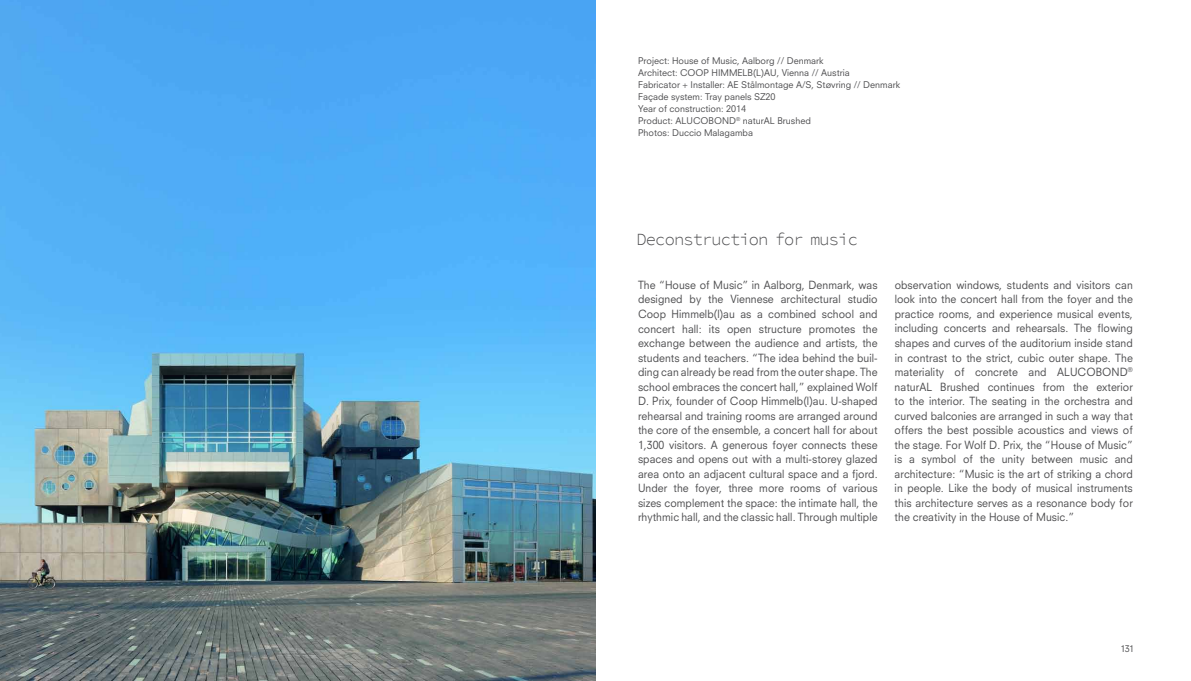
<style>
.page{position:relative;width:1191px;height:681px;background:#fff}
.page>*{position:absolute;margin:0;border:0;box-sizing:border-box;transform-origin:0 0}
.t1{font:300 17px "Source Code Pro";letter-spacing:-.05em;color:#4d4d4f}
.t2{font:11px/14.5px "Neuzeit SLT Std";letter-spacing:.005em;color:#4d4d4f;text-align:justify;scale:.95 1}
.t3{font:9px/12px "Neuzeit SLT Std";color:#4d4d4f}
.t4{font:9px "Neuzeit SLT Std";color:#4d4d4f}
</style>
<div class="page">
<img style="left:0;top:0;width:595px;height:680px">
<p class="t3" style="left:638px;top:54px;width:264px">Project: House of Music, Aalborg // Denmark<br>Architect: COOP HIMMELB(L)AU, Vienna // Austria<br>Fabricator + Installer: AE Stålmontage A/S, Støvring // Denmark Façade system: Tray panels SZ20<br>Year of construction: 2014<br>Product: ALUCOBOND<sup>®</sup> naturAL Brushed<br>Photos: Duccio Malagamba</p>
<h1 class="t1" style="left:636px;top:227px;width:223px">Deconstruction for music</h1>
<p class="t2" style="left:638px;top:277px;width:254px">The “House of Music” in Aalborg, Denmark, was designed by the Viennese architectural studio Coop Himmelb(l)au as a combined school and concert hall: its open structure promotes the exchange between the audience and artists, the students and teachers. “The idea behind the buil&shy;ding can already be read from the outer shape. The school embraces the concert hall,” explained Wolf D. Prix, founder of Coop Himmelb(l)au. U-shaped rehearsal and training rooms are arranged around the core of the ensemble, a concert hall for about 1,300 visitors. A generous foyer connects these spaces and opens out with a multi-storey glazed area onto an adjacent cultural space and a fjord.<br>Under the foyer, three more rooms of various sizes complement the space: the intimate hall, the rhythmic hall, and the classic hall. Through multiple</p>
<p class="t2" style="left:894px;top:277px;width:252px">observation windows, students and visitors can look into the concert hall from the foyer and the practice rooms, and experience musical events, including concerts and rehearsals. The flowing shapes and curves of the auditorium inside stand in contrast to the strict, cubic outer shape. The materiality of concrete and ALUCOBOND<sup>® </sup>naturAL Brushed continues from the exterior to the interior. The seating in the orchestra and curved balconies are arranged in such a way that offers the best possible acoustics and views of the stage. For Wolf D. Prix, the “House of Music” is a symbol of the unity between music and architecture: “Music is the art of striking a chord in people. Like the body of musical instruments this architecture serves as a resonance body for the creativity in the House of Music.”</p>
<p class="t4" style="left:1120px;top:642px;width:15px">131</p>
</div>
